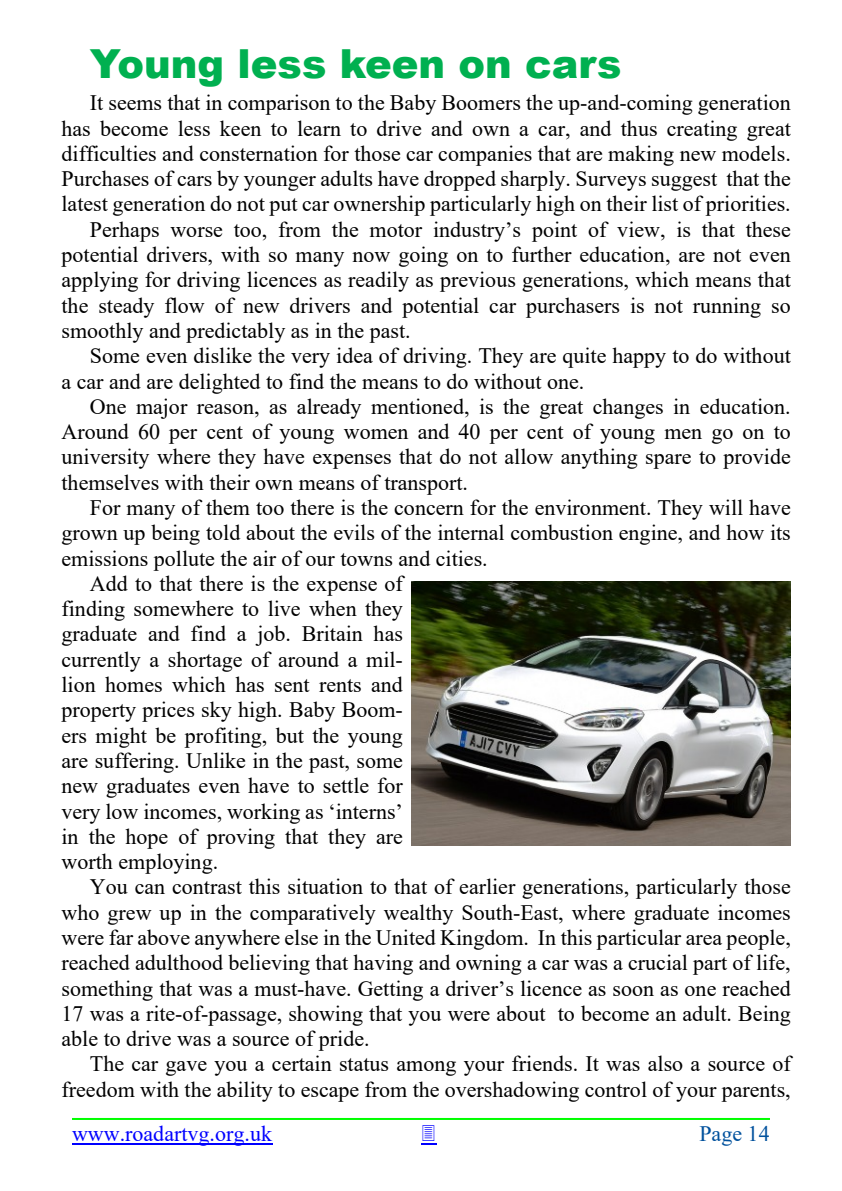
<style>
.page{position:relative;width:842px;height:1191px;background:#fff}
.page>*{position:absolute;margin:0;border:0;box-sizing:border-box;transform-origin:0 0}
.t1{font:900 40px "Arial";color:#00b050}
.t2{font:22px "Times New Roman";color:#000}
.t3{font:22px "Times New Roman";color:#00f}
.t4{font:22px "Times New Roman";color:#00519d}
</style>
<div class="page">
<hr style="left:72px;top:1143px;width:200px;height:1px;background:#00f">
<hr style="left:72px;top:1118px;width:698px;height:2px;background:#0f0">
<img style="left:412px;top:581px;width:379px;height:264px">
<svg style="left:421px;top:1143px;width:15px;height:1px"></svg>
<h1 class="t1" style="left:90px;top:50px;width:533px">Young less keen on cars</h1>
<p class="t2" style="left:90px;top:95px;width:702px">It seems that in comparison to the Baby Boomers the up-and-coming generation</p>
<p class="t2" style="left:62px;top:120px;width:731px">has become less keen to learn to drive and own a car, and thus creating great</p>
<p class="t2" style="left:62px;top:146px;width:731px">difficulties and consternation for those car companies that are making new models.</p>
<p class="t2" style="left:62px;top:171px;width:731px">Purchases of cars by younger adults have dropped sharply. Surveys suggest that the</p>
<p class="t2" style="left:62px;top:196px;width:731px">latest generation do not put car ownership particularly high on their list of priorities.</p>
<p class="t2" style="left:90px;top:221px;width:702px">Perhaps worse too, from the motor industry’s point of view, is that these</p>
<p class="t2" style="left:62px;top:247px;width:731px">potential drivers, with so many now going on to further education, are not even</p>
<p class="t2" style="left:62px;top:272px;width:731px">applying for driving licences as readily as previous generations, which means that</p>
<p class="t2" style="left:62px;top:297px;width:731px">the steady flow of new drivers and potential car purchasers is not running so</p>
<p class="t2" style="left:62px;top:323px;width:351px">smoothly and predictably as in the past.</p>
<p class="t2" style="left:90px;top:348px;width:702px">Some even dislike the very idea of driving. They are quite happy to do without</p>
<p class="t2" style="left:62px;top:373px;width:524px">a car and are delighted to find the means to do without one.</p>
<p class="t2" style="left:90px;top:398px;width:702px">One major reason, as already mentioned, is the great changes in education.</p>
<p class="t2" style="left:62px;top:424px;width:731px">Around 60 per cent of young women and 40 per cent of young men go on to</p>
<p class="t2" style="left:62px;top:449px;width:731px">university where they have expenses that do not allow anything spare to provide</p>
<p class="t2" style="left:62px;top:474px;width:408px">themselves with their own means of transport.</p>
<p class="t2" style="left:90px;top:500px;width:702px">For many of them too there is the concern for the environment. They will have</p>
<p class="t2" style="left:62px;top:525px;width:731px">grown up being told about the evils of the internal combustion engine, and how its</p>
<p class="t2" style="left:62px;top:550px;width:428px">emissions pollute the air of our towns and cities.</p>
<p class="t2" style="left:90px;top:575px;width:315px">Add to that there is the expense of</p>
<p class="t2" style="left:62px;top:601px;width:343px">finding somewhere to live when they</p>
<p class="t2" style="left:62px;top:626px;width:343px">graduate and find a job. Britain has</p>
<p class="t2" style="left:62px;top:651px;width:343px">currently a shortage of around a mil-</p>
<p class="t2" style="left:62px;top:677px;width:343px">lion homes which has sent rents and</p>
<p class="t2" style="left:62px;top:702px;width:343px">property prices sky high. Baby Boom-</p>
<p class="t2" style="left:62px;top:727px;width:343px">ers might be profiting, but the young</p>
<p class="t2" style="left:62px;top:752px;width:343px">are suffering. Unlike in the past, some</p>
<p class="t2" style="left:62px;top:778px;width:343px">new graduates even have to settle for</p>
<p class="t2" style="left:62px;top:803px;width:343px">very low incomes, working as ‘interns’</p>
<p class="t2" style="left:62px;top:828px;width:343px">in the hope of proving that they are</p>
<p class="t2" style="left:62px;top:854px;width:158px">worth employing.</p>
<p class="t2" style="left:90px;top:879px;width:702px">You can contrast this situation to that of earlier generations, particularly those</p>
<p class="t2" style="left:62px;top:904px;width:731px">who grew up in the comparatively wealthy South-East, where graduate incomes</p>
<p class="t2" style="left:62px;top:929px;width:731px">were far above anywhere else in the United Kingdom. In this particular area people,</p>
<p class="t2" style="left:62px;top:955px;width:731px">reached adulthood believing that having and owning a car was a crucial part of life,</p>
<p class="t2" style="left:62px;top:980px;width:731px">something that was a must-have. Getting a driver’s licence as soon as one reached</p>
<p class="t2" style="left:62px;top:1005px;width:731px">17 was a rite-of-passage, showing that you were about to become an adult. Being</p>
<p class="t2" style="left:62px;top:1031px;width:310px">able to drive was a source of pride.</p>
<p class="t2" style="left:90px;top:1056px;width:702px">The car gave you a certain status among your friends. It was also a source of</p>
<p class="t2" style="left:62px;top:1081px;width:731px">freedom with the ability to escape from the overshadowing control of your parents,</p>
<p class="t3" style="left:72px;top:1125px;width:202px">www.roadartvg.org.uk</p>
<p class="t4" style="left:699px;top:1125px;width:72px">Page 14</p>
</div>
